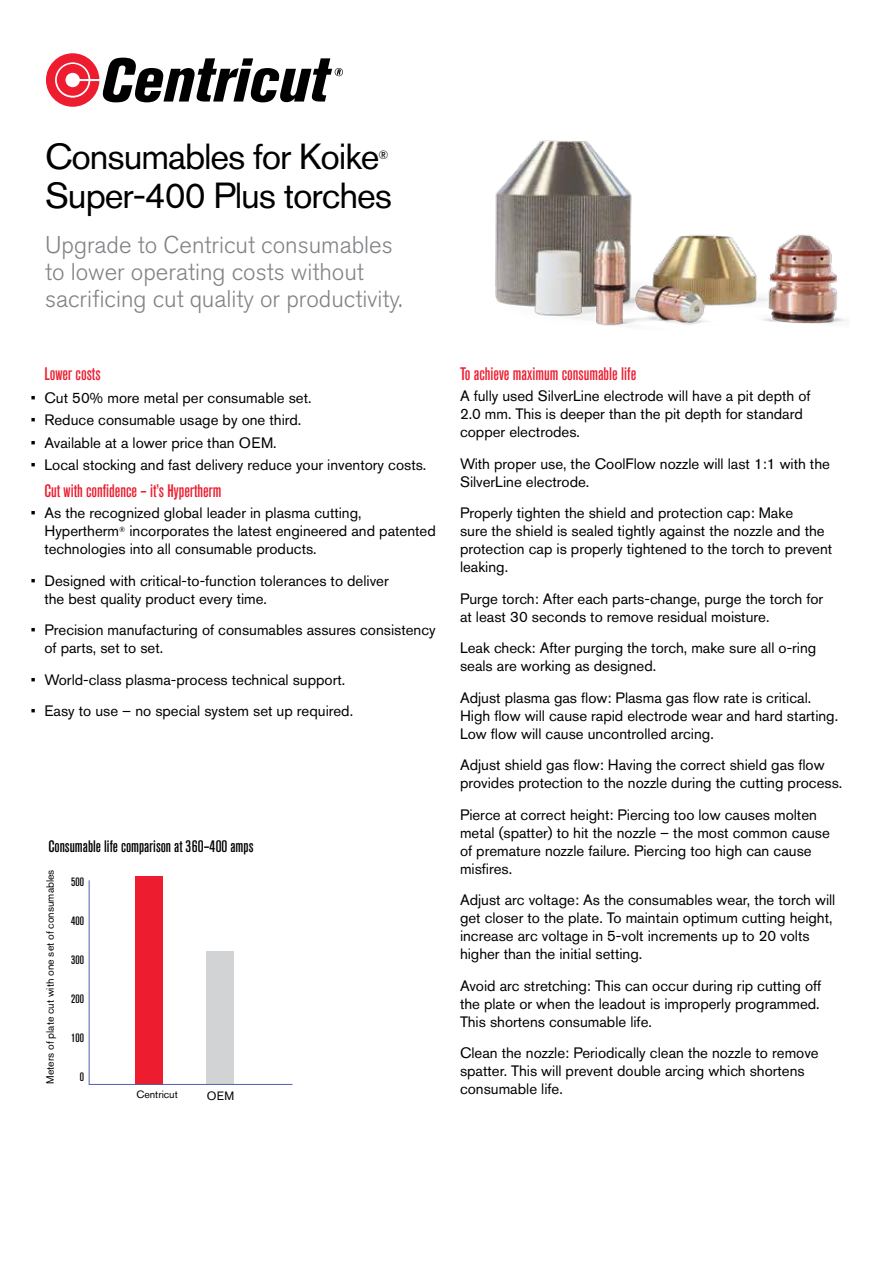
<style>
.page{position:relative;width:893px;height:1263px;background:#fff}
.page>*{position:absolute;margin:0;border:0;box-sizing:border-box;transform-origin:0 0}
.t1{font:36px "Akzidenz Grotesk Pro";letter-spacing:-.03em;color:#000}
.t2{font:300 24px/27px "Akzidenz Grotesk Pro";color:#808285}
.t3{font:500 condensed 18px "Akzidenz Grotesk Pro";color:#ed1c2e}
.t4{font:500 condensed 16.5px "Akzidenz Grotesk Pro";color:#000}
.t5{font:15px/18px "Akzidenz Grotesk Pro";color:#000}
.t6{font:500 condensed 12px "Akzidenz Grotesk Pro";color:#000}
.t7{font:12px "Akzidenz Grotesk Pro";color:#000}
.t8{font:10.5px "Akzidenz Grotesk Pro";color:#000}
</style>
<div class="page">
<svg style="left:46px;top:53px;width:297px;height:54px"></svg>
<svg style="left:88px;top:879px;width:205px;height:206px"></svg>
<img style="left:495px;top:140px;width:352px;height:186px">
<h1 class="t1" style="left:45px;top:133px;width:336px">Consumables for Koike</h1>
<p class="t7" style="left:378px;top:147px;width:12px">®</p>
<h1 class="t1" style="left:45px;top:172px;width:348px">Super-400 Plus torches</h1>
<h2 class="t2" style="left:45px;top:232px;width:359px">Upgrade to Centricut consumables to lower operating costs without sacrificing cut quality or productivity.</h2>
<p class="t3" style="left:44px;top:362px;width:58px">Lower costs</p>
<p class="t5" style="left:31px;top:389px;width:282px">• Cut 50% more metal per consumable set.</p>
<p class="t5" style="left:31px;top:411px;width:272px">• Reduce consumable usage by one third.</p>
<p class="t5" style="left:31px;top:434px;width:247px">• Available at a lower price than OEM.</p>
<p class="t5" style="left:31px;top:456px;width:397px">• Local stocking and fast delivery reduce your inventory costs.</p>
<p class="t3" style="left:44px;top:479px;width:179px">Cut with confidence – it’s Hypertherm</p>
<p class="t5" style="left:44px;top:504px;width:393px;text-indent:-13px">• As the recognized global leader in plasma cutting,<br>Hypertherm<sup>®</sup> incorporates the latest engineered and patented technologies into all consumable products.</p>
<p class="t5" style="left:44px;top:572px;width:346px;text-indent:-14px">• Designed with critical-to-function tolerances to deliver the best quality product every time.</p>
<p class="t5" style="left:44px;top:621px;width:393px;text-indent:-14px">• Precision manufacturing of consumables assures consistency of parts, set to set.</p>
<p class="t5" style="left:31px;top:671px;width:316px">• World-class plasma-process technical support.</p>
<p class="t5" style="left:31px;top:702px;width:324px">• Easy to use – no special system set up required.</p>
<p class="t4" style="left:48px;top:836px;width:207px">Consumable life comparison at 360–400 amps</p>
<p class="t8" style="left:43px;top:1084px;width:216px;rotate:-90deg">Meters of plate cut with one set of consumables</p>
<p class="t6" style="left:71px;top:874px;width:14px">500</p>
<p class="t6" style="left:71px;top:913px;width:14px">400</p>
<p class="t6" style="left:71px;top:952px;width:14px">300</p>
<p class="t6" style="left:71px;top:991px;width:14px">200</p>
<p class="t6" style="left:71px;top:1030px;width:14px">100</p>
<p class="t6" style="left:80px;top:1069px;width:6px">0</p>
<p class="t8" style="left:136px;top:1087px;width:43px">Centricut</p>
<p class="t7" style="left:207px;top:1087px;width:29px">OEM</p>
<p class="t3" style="left:460px;top:362px;width:178px">To achieve maximum consumable life</p>
<p class="t5" style="left:460px;top:387px;width:352px">A fully used SilverLine electrode will have a pit depth of<br>2.0 mm. This is deeper than the pit depth for standard copper electrodes.</p>
<p class="t5" style="left:460px;top:455px;width:371px">With proper use, the CoolFlow nozzle will last 1:1 with the<br>SilverLine electrode.</p>
<p class="t5" style="left:460px;top:504px;width:374px">Properly tighten the shield and protection cap: Make<br>sure the shield is sealed tightly against the nozzle and the protection cap is properly tightened to the torch to prevent leaking.</p>
<p class="t5" style="left:460px;top:590px;width:365px">Purge torch: After each parts-change, purge the torch for at least 30 seconds to remove residual moisture.</p>
<p class="t5" style="left:460px;top:639px;width:358px">Leak check: After purging the torch, make sure all o-ring seals are working as designed.</p>
<p class="t5" style="left:460px;top:689px;width:380px">Adjust plasma gas flow: Plasma gas flow rate is critical.<br>High flow will cause rapid electrode wear and hard starting.<br>Low flow will cause uncontrolled arcing.</p>
<p class="t5" style="left:460px;top:756px;width:384px">Adjust shield gas flow: Having the correct shield gas flow provides protection to the nozzle during the cutting process.</p>
<p class="t5" style="left:460px;top:806px;width:371px">Pierce at correct height: Piercing too low causes molten metal (spatter) to hit the nozzle – the most common cause of premature nozzle failure. Piercing too high can cause misfires.</p>
<p class="t5" style="left:460px;top:891px;width:377px">Adjust arc voltage: As the consumables wear, the torch will get closer to the plate. To maintain optimum cutting height, increase arc voltage in 5-volt increments up to 20 volts higher than the initial setting.</p>
<p class="t5" style="left:460px;top:977px;width:363px;text-align:justify">Avoid arc stretching: This can occur during rip cutting off the plate or when the leadout is improperly programmed.<br>This shortens consumable life.</p>
<p class="t5" style="left:460px;top:1044px;width:360px">Clean the nozzle: Periodically clean the nozzle to remove spatter. This will prevent double arcing which shortens consumable life.</p>
</div>
